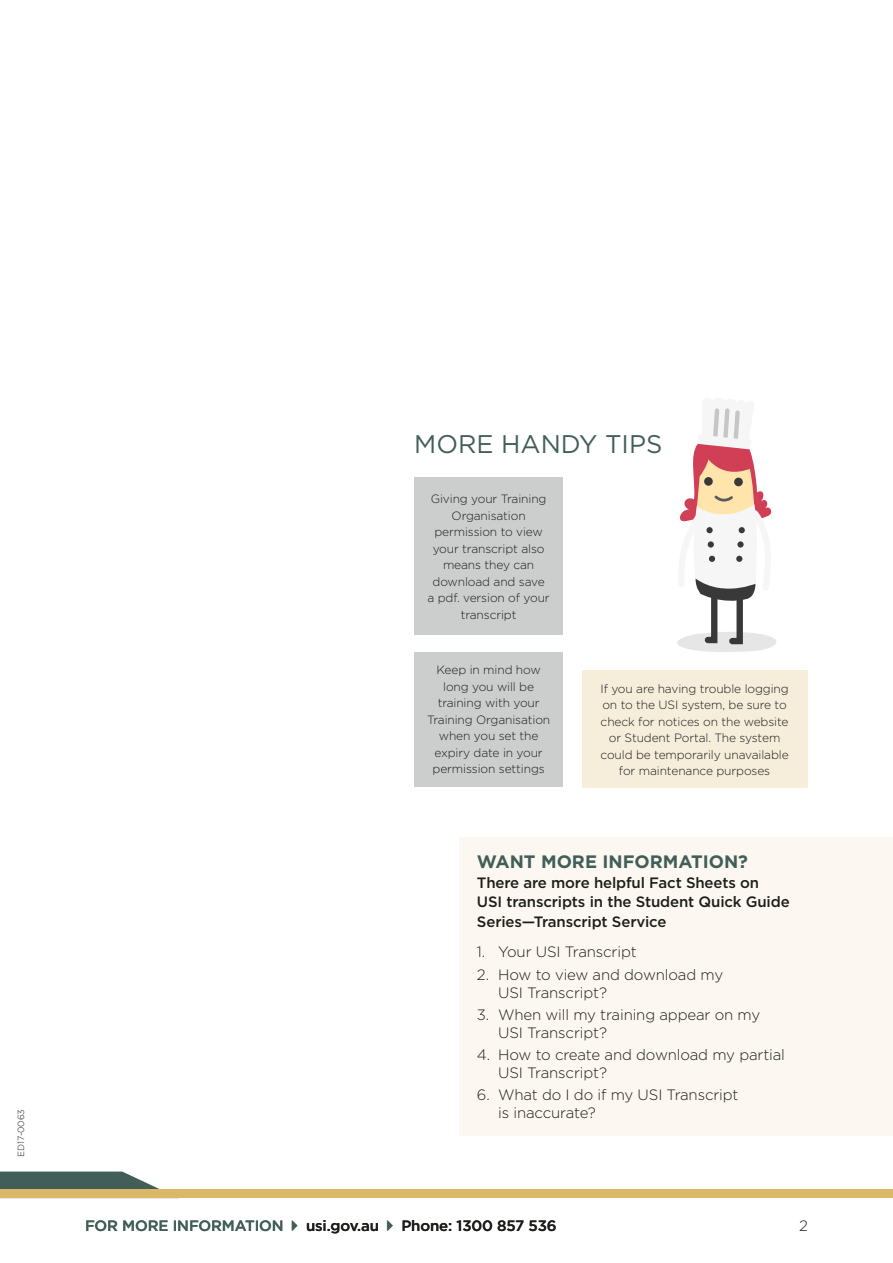
<style>
.page{position:relative;width:893px;height:1263px;background:#fff}
.page>*{position:absolute;margin:0;border:0;box-sizing:border-box;transform-origin:0 0}
.USI_H1{font:25.5px "Gotham";color:#415e58}
.USI_H2{font:700 18px "Gotham";color:#415e58}
.USI_Numbers{font:300 15px/18px "Gotham";letter-spacing:-.01em;color:#1d1d1b}
.USI_Body{font:500 15px/19.5px "Gotham";letter-spacing:-.01em;color:#1d1d1b}
.USI_Body-2{font:500 15px "Gotham";letter-spacing:-.01em;color:#415e58}
.Speech_Bubbles{font:300 12px/16.5px "Gotham";letter-spacing:-.01em;color:#1d1d1b;text-align:center}
.t1{font:300 9px "Gotham";letter-spacing:-.01em;color:#1d1d1b}
</style>
<div class="page">
<svg style="left:0;top:1171px;width:159px;height:18px"></svg>
<div style="left:0;top:1189px;width:893px;height:9px;background:#dbb866"></div>
<div style="left:460px;top:837px;width:433px;height:298px;background:#fcf8f1"></div>
<div style="left:414px;top:477px;width:149px;height:158px;background:#cbcecd"></div>
<div style="left:582px;top:670px;width:225px;height:118px;background:#f6eddb"></div>
<svg style="left:677px;top:408px;width:99px;height:244px"></svg>
<div style="left:414px;top:652px;width:149px;height:134px;background:#cbcecd"></div>
<p class="t1" style="left:15px;top:1157px;width:50px;rotate:-90deg">ED17-0063</p>
<h1 class="USI_H1" style="left:414px;top:428px;width:250px">MORE HANDY TIPS</h1>
<p class="Speech_Bubbles" style="left:428px;top:490px;width:124px">Giving your Training<br>Organisation permission to view your transcript also means they can download and save<br>a pdf. version of your transcript</p>
<p class="Speech_Bubbles" style="left:427px;top:662px;width:125px">Keep in mind how long you will be training with your<br>Training Organisation when you set the expiry date in your permission settings</p>
<p class="Speech_Bubbles" style="left:600px;top:680px;width:190px">If you are having trouble logging on to the USI system, be sure to check for notices on the website or Student Portal. The system could be temporarily unavailable for maintenance purposes</p>
<h2 class="USI_H2" style="left:477px;top:850px;width:273px">WANT MORE INFORMATION?</h2>
<p class="USI_Body" style="left:477px;top:872px;width:314px">There are more helpful Fact Sheets on<br>USI transcripts in the Student Quick Guide<br>Series—Transcript Service</p>
<p class="USI_Numbers" style="left:477px;top:943px;width:161px">1. Your USI Transcript</p>
<p class="USI_Numbers" style="left:498px;top:965px;width:226px;text-indent:-21px">2. How to view and download my<br>USI Transcript?</p>
<p class="USI_Numbers" style="left:498px;top:1005px;width:263px;text-indent:-21px">3. When will my training appear on my<br>USI Transcript?</p>
<p class="USI_Numbers" style="left:498px;top:1045px;width:288px;text-indent:-21px">4. How to create and download my partial<br>USI Transcript?</p>
<p class="USI_Numbers" style="left:498px;top:1086px;width:242px;text-indent:-21px">6. What do I do if my USI Transcript is inaccurate?</p>
<p class="USI_Body-2" style="left:85px;top:1216px;width:200px">FOR MORE INFORMATION</p>
<p class="USI_Body" style="left:306px;top:1216px;width:74px">usi.gov.au</p>
<p class="USI_Body" style="left:401px;top:1216px;width:157px">Phone: 1300 857 536</p>
<p class="USI_Numbers" style="left:799px;top:1216px;width:10px">2</p>
</div>
